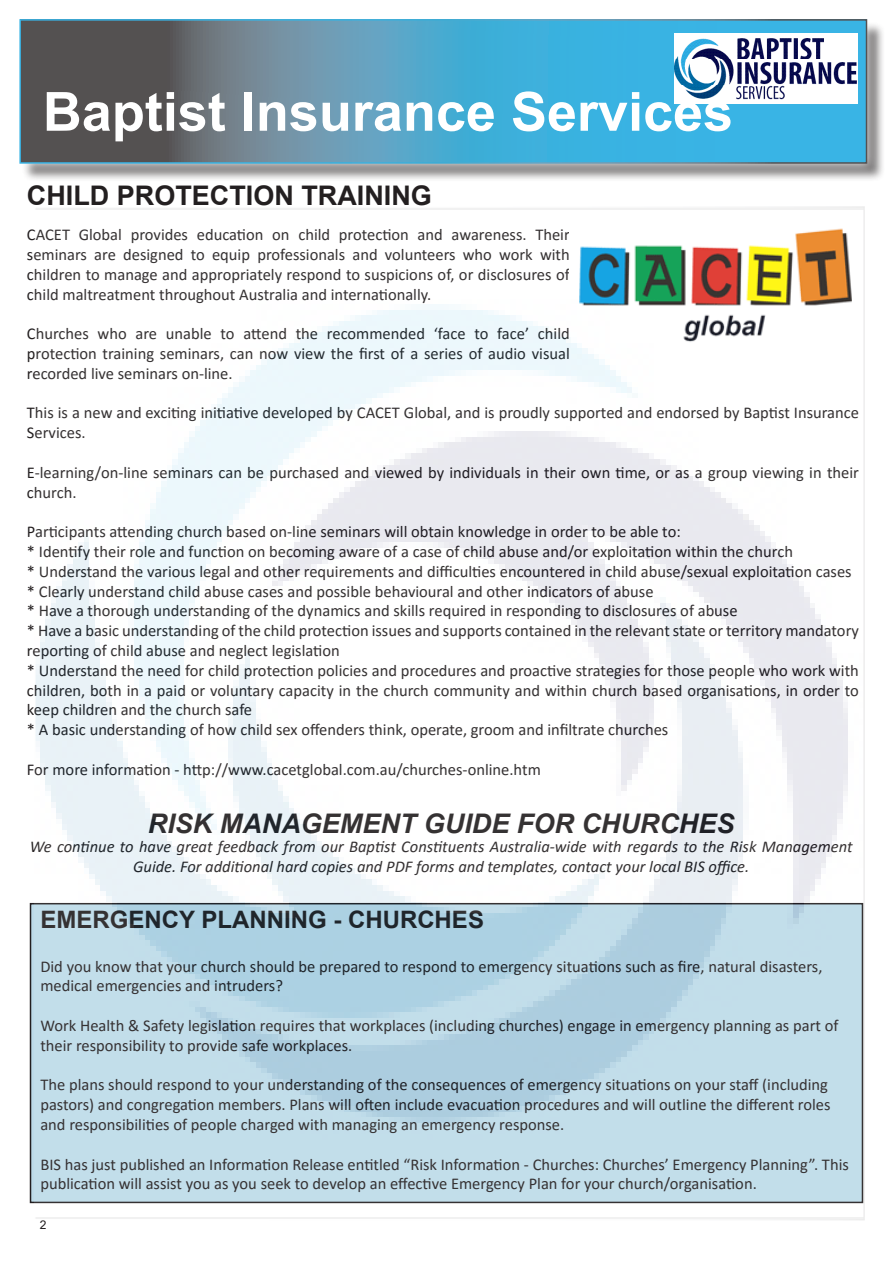
<style>
.page{position:relative;width:893px;height:1263px;background:#fff}
.page>*{position:absolute;margin:0;border:0;box-sizing:border-box;transform-origin:0 0}
.t1{font:700 54px "Arial";color:#fff}
.t2{font:italic 700 27px "Arial";color:#231f20}
.Heading_1{font:700 27px "Arial";color:#231f20}
.Paragraph_Style_1{font:700 24px "Arial";color:#231f20}
.t3{font:16.5px/19.8px "Calibri";color:#231f20}
.t4{font:italic 16.5px/19.8px "Calibri";color:#231f20;text-align:center}
.t5{font:12px "Arial";color:#231f20}
</style>
<div class="page">
<div style="left:22px;top:22px;width:864px;height:161px;background:#231f20;opacity:.75"></div>
<div style="left:10px;top:10px;width:867px;height:163px;background:#fff;opacity:.75"></div>
<svg style="left:22px;top:22px;width:842px;height:139px;background:#5092ae"></svg>
<img style="left:36px;top:228px;width:827px;height:976px">
<img style="left:674px;top:33px;width:183px;height:71px">
<h1 class="t1" style="left:43px;top:74px;width:692px">Baptist Insurance Services</h1>
<p class="Heading_1" style="left:27px;top:176px;width:406px">CHILD PROTECTION TRAINING</p>
<p class="t3" style="left:27px;top:224px;width:544px;text-align:justify">CACET Global provides education on child protection and awareness. Their seminars are designed to equip professionals and volunteers who work with children to manage and appropriately respond to suspicions of, or disclosures of child maltreatment throughout Australia and internationally.</p>
<p class="t3" style="left:27px;top:323px;width:544px;text-align:justify">Churches who are unable to attend the recommended ‘face to face’ child protection training seminars, can now view the first of a series of audio visual recorded live seminars on-line.</p>
<p class="t3" style="left:27px;top:402px;width:833px">This is a new and exciting initiative developed by CACET Global, and is proudly supported and endorsed by Baptist Insurance<br>Services.</p>
<p class="t3" style="left:27px;top:462px;width:833px">E-learning/on-line seminars can be purchased and viewed by individuals in their own time, or as a group viewing in their church.</p>
<p class="t3" style="left:27px;top:521px;width:655px">Participants attending church based on-line seminars will obtain knowledge in order to be able to:</p>
<p class="t3" style="left:27px;top:541px;width:768px">* Identify their role and function on becoming aware of a case of child abuse and/or exploitation within the church</p>
<p class="t3" style="left:27px;top:561px;width:826px">* Understand the various legal and other requirements and difficulties encountered in child abuse/sexual exploitation cases</p>
<p class="t3" style="left:27px;top:581px;width:628px">* Clearly understand child abuse cases and possible behavioural and other indicators of abuse</p>
<p class="t3" style="left:27px;top:600px;width:712px">* Have a thorough understanding of the dynamics and skills required in responding to disclosures of abuse</p>
<p class="t3" style="left:27px;top:620px;width:833px">* Have a basic understanding of the child protection issues and supports contained in the relevant state or territory mandatory reporting of child abuse and neglect legislation</p>
<p class="t3" style="left:27px;top:660px;width:833px;text-align:justify">* Understand the need for child protection policies and procedures and proactive strategies for those people who work with children, both in a paid or voluntary capacity in the church community and within church based organisations, in order to keep children and the church safe</p>
<p class="t3" style="left:27px;top:719px;width:643px">* A basic understanding of how child sex offenders think, operate, groom and infiltrate churches</p>
<p class="t3" style="left:27px;top:759px;width:515px">For more information - http://www.cacetglobal.com.au/churches-online.htm</p>
<p class="t2" style="left:148px;top:805px;width:588px">RISK MANAGEMENT GUIDE FOR CHURCHES</p>
<p class="t4" style="left:30px;top:836px;width:824px">We continue to have great feedback from our Baptist Constituents Australia-wide with regards to the Risk Management<br>Guide. For additional hard copies and PDF forms and templates, contact your local BIS office.</p>
<p class="Paragraph_Style_1" style="left:40px;top:902px;width:445px">EMERGENCY PLANNING - CHURCHES</p>
<p class="t3" style="left:40px;top:956px;width:784px">Did you know that your church should be prepared to respond to emergency situations such as fire, natural disasters, medical emergencies and intruders?</p>
<p class="t3" style="left:40px;top:1015px;width:799px">Work Health &amp; Safety legislation requires that workplaces (including churches) engage in emergency planning as part of their responsibility to provide safe workplaces.</p>
<p class="t3" style="left:40px;top:1074px;width:792px">The plans should respond to your understanding of the consequences of emergency situations on your staff (including pastors) and congregation members. Plans will often include evacuation procedures and will outline the different roles and responsibilities of people charged with managing an emergency response.</p>
<p class="t3" style="left:40px;top:1154px;width:810px">BIS has just published an Information Release entitled “Risk Information - Churches: Churches’ Emergency Planning”. This publication will assist you as you seek to develop an effective Emergency Plan for your church/organisation.</p>
<p class="t5" style="left:40px;top:1217px;width:8px">2</p>
</div>
